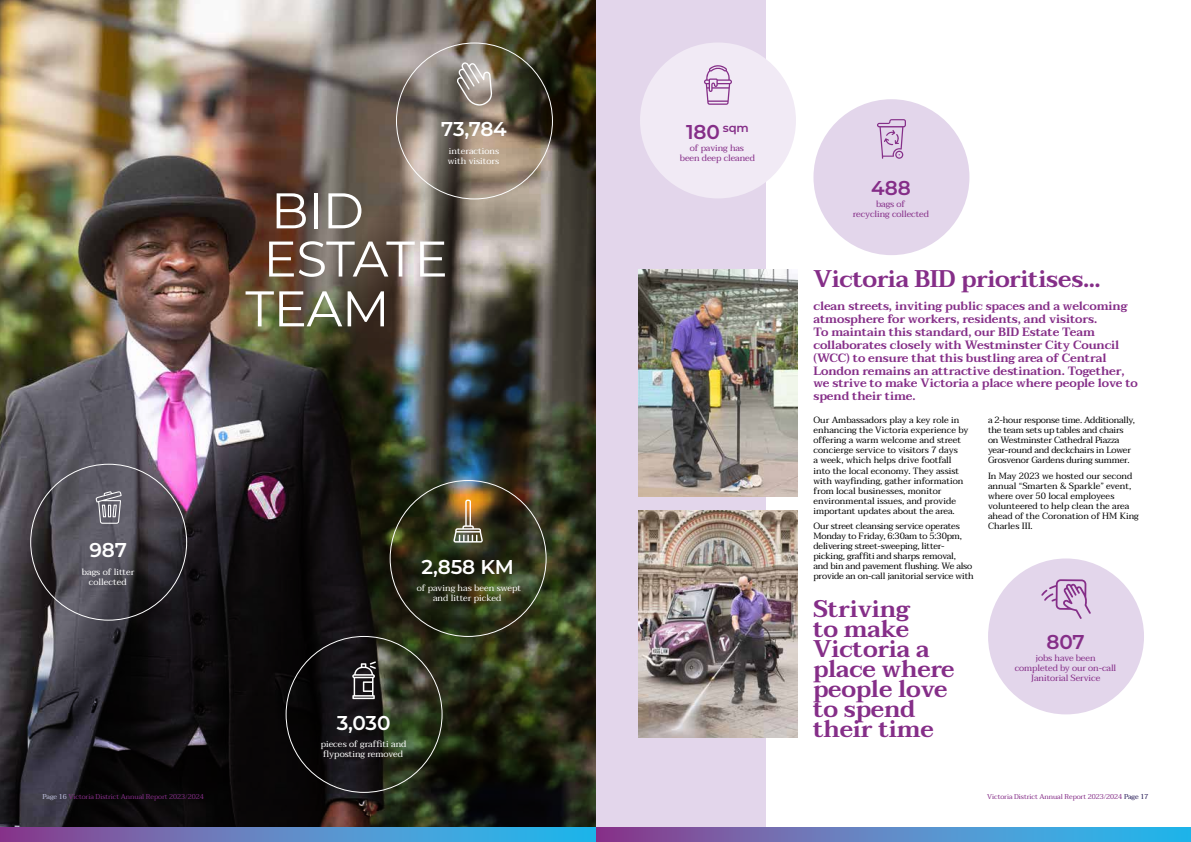
<style>
.page{position:relative;width:1191px;height:842px;background:#fff}
.page>*{position:absolute;margin:0;border:0;box-sizing:border-box;transform-origin:0 0}
.t1{font:50px "Montserrat";letter-spacing:-.01em;color:#fff}
.t2{font:600 24px/20px "Taviraj";letter-spacing:-.01em;color:#852e88}
.t3{font:600 20px "Montserrat";letter-spacing:-.01em;color:#fff}
.t4{font:600 20px "Montserrat";letter-spacing:-.01em;color:#852e88}
.t5{font:600 12px/13px "Taviraj";letter-spacing:-.01em;color:#852e88}
.t6{font:9px/10px "Taviraj";color:#000}
.t7{font:9px/10px "Taviraj";letter-spacing:-.02em;color:#000}
.t8{font:9px/10px "Taviraj";color:#fff}
.t9{font:9px/10px "Taviraj";letter-spacing:-.01em;color:#852e88;text-align:center}
.t10{font:7px "Taviraj";letter-spacing:-.01em;color:#852e88}
.s1{color:#c3c5e4}
.s2{color:#231754}
</style>
<div class="page">
<div style="left:595px;top:0;width:170px;height:828px;background:#e3d6eb"></div>
<img style="left:0;top:0;width:595px;height:828px">
<img style="left:638px;top:269px;width:160px;height:227px">
<img style="left:638px;top:510px;width:160px;height:227px">
<svg style="left:456px;top:62px;width:36px;height:44px;background:#aba39c"></svg>
<svg style="left:352px;top:661px;width:24px;height:38px"></svg>
<svg style="left:453px;top:499px;width:30px;height:44px"></svg>
<div style="left:640px;top:43px;width:156px;height:155px;background:#f1eaf5;border-radius:50%"></div>
<svg style="left:704px;top:65px;width:28px;height:40px"></svg>
<div style="left:988px;top:558px;width:156px;height:156px;background:#e3d6eb;border-radius:50%"></div>
<svg style="left:1041px;top:579px;width:49px;height:40px"></svg>
<svg style="left:96px;top:491px;width:26px;height:33px"></svg>
<div style="left:813px;top:99px;width:156px;height:156px;background:#e3d6eb;border-radius:50%"></div>
<svg style="left:877px;top:119px;width:29px;height:40px"></svg>
<svg style="left:595px;top:828px;width:596px;height:14px;background:#5b83c3"></svg>
<svg style="left:0;top:828px;width:595px;height:14px;background:#5a85c4"></svg>
<h3 class="t3" style="left:90px;top:536px;width:39px">987</h3>
<p class="t8" style="left:82px;top:567px;width:54px;text-align:center">bags of litter collected</p>
<h1 class="t1" style="left:271px;top:176px;width:95px">BID</h1>
<h3 class="t3" style="left:441px;top:115px;width:67px">73,784</h3>
<p class="t8" style="left:448px;top:146px;width:53px">interactions with visitors</p>
<h1 class="t1" style="left:263px;top:224px;width:186px">ESTATE</h1>
<h1 class="t1" style="left:245px;top:274px;width:146px">TEAM</h1>
<h3 class="t3" style="left:421px;top:552px;width:94px">2,858 KM</h3>
<p class="t8" style="left:417px;top:583px;width:106px;text-align:center">of paving has been swept and litter picked</p>
<h3 class="t3" style="left:337px;top:708px;width:55px">3,030</h3>
<p class="t8" style="left:321px;top:739px;width:87px">pieces of graffiti and flyposting removed</p>
<h3 class="t4" style="left:686px;top:117px;width:64px">180 <sup>sqm</sup></h3>
<p class="t9" style="left:680px;top:143px;width:77px">of paving has been deep cleaned</p>
<h3 class="t4" style="left:871px;top:174px;width:41px">488</h3>
<p class="t9" style="left:853px;top:199px;width:78px">bags of<br>recycling collected</p>
<h2 class="t2" style="left:813px;top:269px;width:289px">Victoria BID prioritises...</h2>
<p class="t5" style="left:813px;top:299px;width:326px">clean streets, inviting public spaces and a welcoming atmosphere for workers, residents, and visitors.<br>To maintain this standard, our BID Estate Team collaborates closely with Westminster City Council (WCC) to ensure that this bustling area of Central London remains an attractive destination. Together, we strive to make Victoria a place where people love to spend their time.</p>
<p class="t6" style="left:813px;top:416px;width:156px">Our Ambassadors play a key role in enhancing the Victoria experience by offering a warm welcome and street concierge service to visitors 7 days<br>a week, which helps drive footfall into the local economy. They assist with wayfinding, gather information from local businesses, monitor environmental issues, and provide important updates about the area.</p>
<p class="t7" style="left:813px;top:521px;width:162px">Our street cleansing service operates Monday to Friday, 6:30am to 5:30pm, delivering street-sweeping, litter&shy;picking, graffiti and sharps removal,<br>and bin and pavement flushing. We also provide an on-call janitorial service with</p>
<h2 class="t2" style="left:813px;top:599px;width:143px">Striving<br>to make<br>Victoria a place where people love to spend their time</h2>
<p class="t7" style="left:988px;top:416px;width:148px">a 2-hour response time. Additionally, the team sets up tables and chairs on Westminster Cathedral Piazza year-round and deckchairs in Lower Grosvenor Gardens during summer.</p>
<p class="t6" style="left:988px;top:471px;width:152px">In May 2023 we hosted our second annual “Smarten &amp; Sparkle” event, where over 50 local employees volunteered to help clean the area ahead of the Coronation of HM King<br>Charles III.</p>
<h3 class="t4" style="left:1046px;top:628px;width:40px">807</h3>
<p class="t9" style="left:1014px;top:654px;width:103px">jobs have been completed by our on-call<br>Janitorial Service</p>
<p class="t10" style="left:43px;top:791px;width:163px"><span class="s1">Page 16</span> Victoria District Annual Report 2023/2024</p>
<p class="t10" style="left:987px;top:791px;width:163px">Victoria District Annual Report 2023/2024 <span class="s2">Page 17</span></p>
</div>
